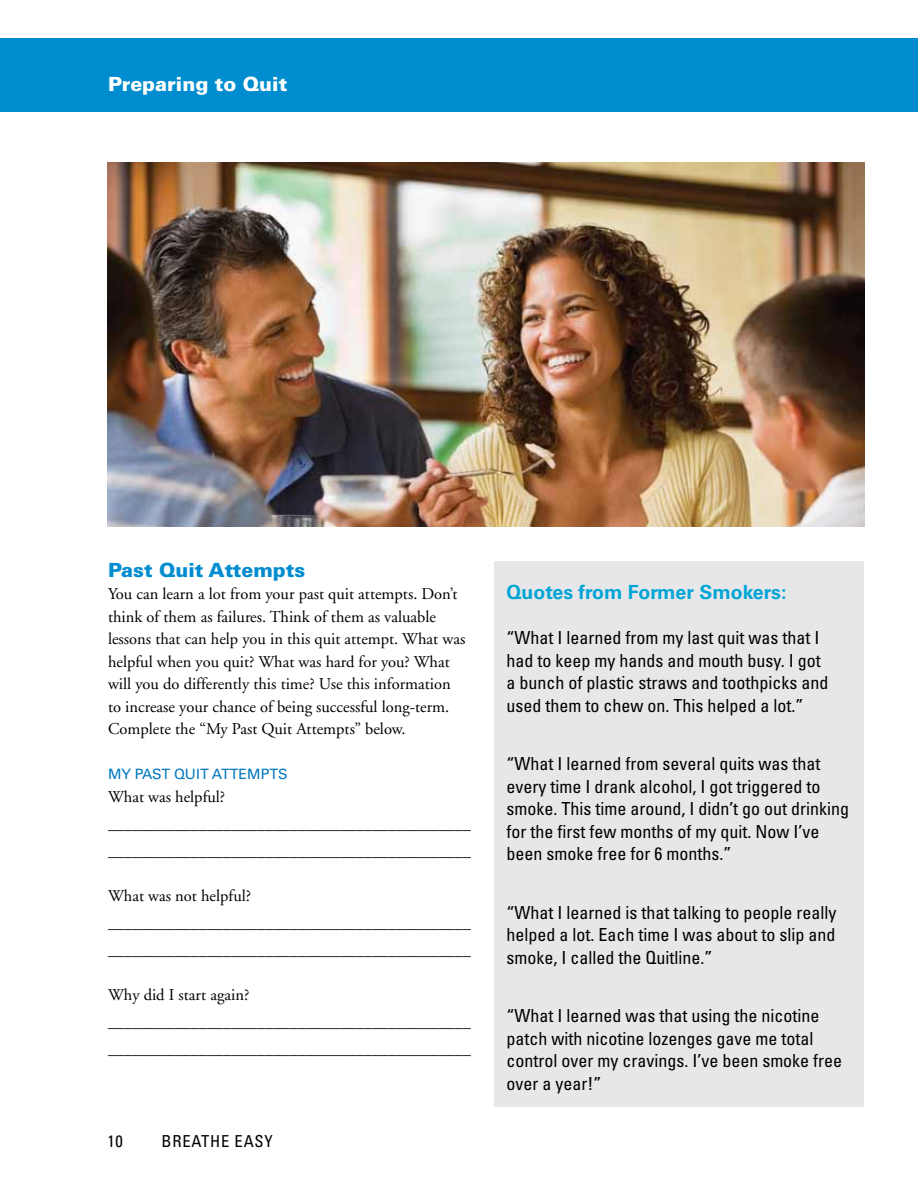
<style>
.page{position:relative;width:918px;height:1188px;background:#fff}
.page>*{position:absolute;margin:0;border:0;box-sizing:border-box;transform-origin:0 0}
.t1{font:700 19.5px "Univers";color:#00a5d6}
.t2{font:900 19.5px "Univers";color:#008dd0}
.t3{font:900 19.5px "Univers";color:#fff}
.t4{font:condensed 18px/22.5px "Univers";color:#000}
.t5{font:16.5px/22.5px "Adobe Garamond";color:#000}
.t6{font:condensed 16.5px "Univers";color:#000}
.t7{font:14.25px "Univers";letter-spacing:-.01em;color:#0077be}
</style>
<div class="page">
<div style="left:0;top:39px;width:918px;height:73px;background:#008dd0"></div>
<div style="left:494px;top:561px;width:370px;height:546px;background:#e7e7e9"></div>
<img style="left:107px;top:162px;width:758px;height:364px">
<p class="t3" style="left:108px;top:72px;width:181px">Preparing to Quit</p>
<p class="t2" style="left:108px;top:558px;width:199px">Past Quit Attempts</p>
<p class="t5" style="left:108px;top:583px;width:359px">You can learn a lot from your past quit attempts. Don’t think of them as failures. Think of them as valuable lessons that can help you in this quit attempt. What was helpful when you quit? What was hard for you? What will you do differently this time? Use this information to increase your chance of being successful long-term.<br>Complete the “My Past Quit Attempts” below.</p>
<p class="t7" style="left:108px;top:766px;width:151px">MY PAST QUIT ATTEMPT</p>
<p class="t7" style="left:278px;top:766px;width:11px">S</p>
<p class="t5" style="left:108px;top:783px;width:364px;line-height:27px">What was helpful? ____________________________________________ ____________________________________________</p>
<p class="t5" style="left:108px;top:882px;width:364px;line-height:27px">What was not helpful? ____________________________________________ ____________________________________________</p>
<p class="t5" style="left:108px;top:981px;width:364px;line-height:27px">Why did I start again? ____________________________________________ ____________________________________________</p>
<p class="t6" style="left:107px;top:1131px;width:17px">10</p>
<p class="t6" style="left:161px;top:1131px;width:112px">Breathe Easy</p>
<p class="t1" style="left:506px;top:581px;width:282px">Quotes from Former Smokers:</p>
<p class="t4" style="left:506px;top:626px;width:323px">“What I learned from my last quit was that I had to keep my hands and mouth busy. I got a bunch of plastic straws and toothpicks and used them to chew on. This helped a lot.”</p>
<p class="t4" style="left:506px;top:752px;width:344px">“What I learned from several quits was that every time I drank alcohol, I got triggered to smoke. This time around, I didn’t go out drinking for the first few months of my quit. Now I’ve been smoke free for 6 months.”</p>
<p class="t4" style="left:506px;top:901px;width:331px;text-align:justify">“What I learned is that talking to people really helped a lot. Each time I was about to slip and smoke, I called the Quitline.”</p>
<p class="t4" style="left:506px;top:1004px;width:337px">“What I learned was that using the nicotine patch with nicotine lozenges gave me total control over my cravings. I’ve been smoke free over a year!”</p>
</div>
